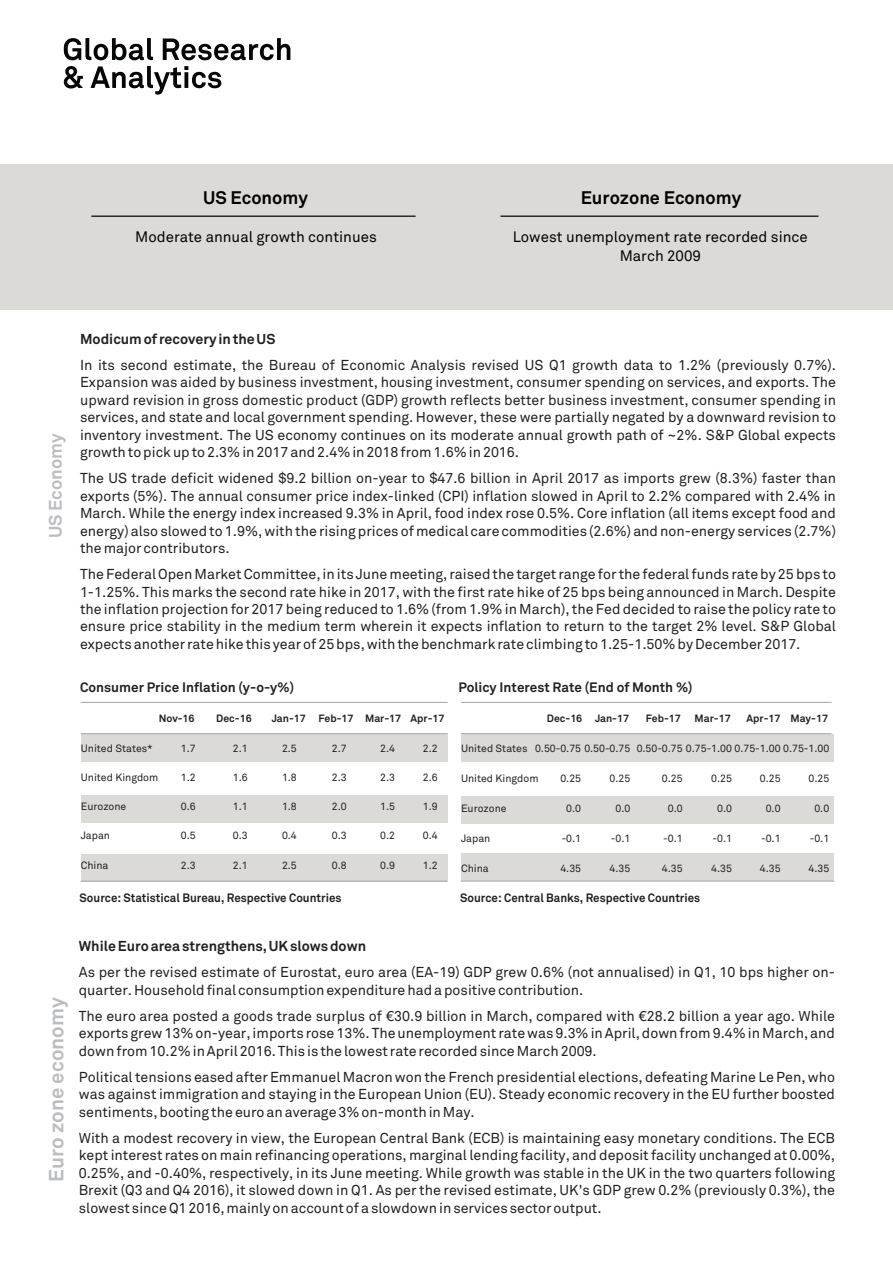
<style>
.page{position:relative;width:893px;height:1263px;background:#fff}
.page>*{position:absolute;margin:0;border:0;box-sizing:border-box;transform-origin:0 0}
.t1{font:700 20.4px "Akkurat Pro";color:#bbbdc0}
.t2{font:700 18px "Akkurat Pro";color:#020203}
.t3{font:700 18px "Akkurat Pro";color:#bbbdc0}
.t4{font:15px/18.3px "Akkurat Pro";color:#020203;text-align:center}
.t5{font:14.25px/17.4px "Akkurat Pro";color:#231f20;text-align:justify}
.t6{font:700 14.25px "Akkurat Pro";color:#231f20}
.t7{font:700 13.5px "Akkurat Pro";color:#231f20}
.t8{font:700 12px "Akkurat Pro";color:#231f20;scale:.96 1}
.t9{font:10.5px "Akkurat Pro";color:#231f20}
.t10{font:700 10.5px "Akkurat Pro";color:#231f20}
</style>
<div class="page">
<div style="left:0;top:164px;width:893px;height:146px;background:#dcdad6"></div>
<svg style="left:91px;top:215px;width:325px;height:2px"></svg>
<svg style="left:500px;top:215px;width:319px;height:2px"></svg>
<svg style="left:64px;top:38px;width:226px;height:22px"></svg>
<svg style="left:64px;top:66px;width:157px;height:29px"></svg>
<div style="left:81px;top:795px;width:367px;height:28px;background:#dcdad6"></div>
<div style="left:81px;top:854px;width:367px;height:27px;background:#dcdad6"></div>
<div style="left:81px;top:734px;width:367px;height:27px;background:#dcdad6"></div>
<div style="left:461px;top:734px;width:373px;height:27px;background:#dcdad6"></div>
<hr style="left:81px;top:733px;width:367px;height:1px;background:#a4a4a5">
<hr style="left:81px;top:702px;width:367px;height:1px;background:#a4a4a5">
<hr style="left:461px;top:733px;width:370px;height:1px;background:#a4a4a5">
<hr style="left:461px;top:702px;width:370px;height:1px;background:#a4a4a5">
<hr style="left:81px;top:881px;width:366px;height:1px;background:#a4a4a5">
<div style="left:461px;top:796px;width:373px;height:28px;background:#dcdad6"></div>
<div style="left:461px;top:854px;width:373px;height:27px;background:#dcdad6"></div>
<hr style="left:461px;top:881px;width:373px;height:1px;background:#a4a4a5">
<p class="t2" style="left:203px;top:191px;width:106px">US Economy</p>
<p class="t4" style="left:135px;top:229px;width:243px">Moderate annual growth continues</p>
<p class="t2" style="left:581px;top:191px;width:162px">Eurozone Economy</p>
<p class="t4" style="left:513px;top:229px;width:297px">Lowest unemployment rate recorded since<br>March 2009</p>
<p class="t3" style="left:49px;top:538px;width:106px;rotate:-90deg">US Economy</p>
<p class="t6" style="left:80px;top:334px;width:197px">Modicum of recovery in the US</p>
<p class="t5" style="left:80px;top:358px;width:757px">In its second estimate, the Bureau of Economic Analysis revised US Q1 growth data to 1.2% (previously 0.7%).<br>Expansion was aided by business investment, housing investment, consumer spending on services, and exports. The upward revision in gross domestic product (GDP) growth reflects better business investment, consumer spending in services, and state and local government spending. However, these were partially negated by a downward revision to inventory investment. The US economy continues on its moderate annual growth path of ~2%. S&amp;P Global expects growth to pick up to 2.3% in 2017 and 2.4% in 2018 from 1.6% in 2016.</p>
<p class="t5" style="left:80px;top:471px;width:757px">The US trade deficit widened $9.2 billion on-year to $47.6 billion in April 2017 as imports grew (8.3%) faster than exports (5%). The annual consumer price index-linked (CPI) inflation slowed in April to 2.2% compared with 2.4% in March. While the energy index increased 9.3% in April, food index rose 0.5%. Core inflation (all items except food and energy) also slowed to 1.9%, with the rising prices of medical care commodities (2.6%) and non-energy services (2.7%) the major contributors.</p>
<p class="t5" style="left:80px;top:567px;width:757px">The Federal Open Market Committee, in its June meeting, raised the target range for the federal funds rate by 25 bps to 1-1.25%. This marks the second rate hike in 2017, with the first rate hike of 25 bps being announced in March. Despite the inflation projection for 2017 being reduced to 1.6% (from 1.9% in March), the Fed decided to raise the policy rate to ensure price stability in the medium term wherein it expects inflation to return to the target 2% level. S&amp;P Global expects another rate hike this year of 25 bps, with the benchmark rate climbing to 1.25-1.50% by December 2017.</p>
<p class="t7" style="left:80px;top:682px;width:215px">Consumer Price Inflation (y-o-y%)</p>
<p class="t7" style="left:458px;top:682px;width:236px">Policy Interest Rate (End of Month %)</p>
<p class="t10" style="left:159px;top:714px;width:37px">Nov-16</p>
<p class="t10" style="left:216px;top:714px;width:37px">Dec-16</p>
<p class="t10" style="left:272px;top:714px;width:174px">Jan-17 Feb-17 Mar-17 Apr-17</p>
<p class="t10" style="left:547px;top:714px;width:84px">Dec-16 Jan-17</p>
<p class="t10" style="left:646px;top:714px;width:37px">Feb-17</p>
<p class="t10" style="left:695px;top:714px;width:38px">Mar-17</p>
<p class="t10" style="left:747px;top:714px;width:83px">Apr-17 May-17</p>
<p class="t9" style="left:461px;top:744px;width:370px">United States 0.50-0.75 0.50-0.75 0.50-0.75 0.75-1.00 0.75-1.00 0.75-1.00</p>
<p class="t9" style="left:461px;top:774px;width:79px">United Kingdom</p>
<p class="t9" style="left:560px;top:774px;width:22px">0.25</p>
<p class="t9" style="left:610px;top:774px;width:22px">0.25</p>
<p class="t9" style="left:662px;top:774px;width:22px">0.25</p>
<p class="t9" style="left:711px;top:774px;width:22px">0.25</p>
<p class="t9" style="left:760px;top:774px;width:22px">0.25</p>
<p class="t9" style="left:808px;top:774px;width:22px">0.25</p>
<p class="t9" style="left:461px;top:805px;width:47px">Eurozone</p>
<p class="t9" style="left:566px;top:805px;width:16px">0.0</p>
<p class="t9" style="left:615px;top:805px;width:16px">0.0</p>
<p class="t9" style="left:668px;top:805px;width:16px">0.0</p>
<p class="t9" style="left:717px;top:805px;width:16px">0.0</p>
<p class="t9" style="left:766px;top:805px;width:16px">0.0</p>
<p class="t9" style="left:814px;top:805px;width:16px">0.0</p>
<p class="t9" style="left:461px;top:835px;width:31px">Japan</p>
<p class="t9" style="left:562px;top:835px;width:21px">-0.1</p>
<p class="t9" style="left:611px;top:835px;width:21px">-0.1</p>
<p class="t9" style="left:663px;top:835px;width:21px">-0.1</p>
<p class="t9" style="left:712px;top:835px;width:21px">-0.1</p>
<p class="t9" style="left:761px;top:835px;width:21px">-0.1</p>
<p class="t9" style="left:810px;top:835px;width:21px">-0.1</p>
<p class="t9" style="left:461px;top:865px;width:29px">China</p>
<p class="t9" style="left:560px;top:865px;width:22px">4.35</p>
<p class="t9" style="left:610px;top:865px;width:22px">4.35</p>
<p class="t9" style="left:662px;top:865px;width:22px">4.35</p>
<p class="t9" style="left:711px;top:865px;width:22px">4.35</p>
<p class="t9" style="left:760px;top:865px;width:22px">4.35</p>
<p class="t9" style="left:808px;top:865px;width:22px">4.35</p>
<p class="t9" style="left:81px;top:744px;width:74px">United States*</p>
<p class="t9" style="left:181px;top:744px;width:16px">1.7</p>
<p class="t9" style="left:233px;top:744px;width:16px">2.1</p>
<p class="t9" style="left:282px;top:744px;width:16px">2.5</p>
<p class="t9" style="left:332px;top:744px;width:16px">2.7</p>
<p class="t9" style="left:380px;top:744px;width:16px">2.4</p>
<p class="t9" style="left:423px;top:744px;width:16px">2.2</p>
<p class="t9" style="left:81px;top:774px;width:79px">United Kingdom</p>
<p class="t9" style="left:181px;top:774px;width:16px">1.2</p>
<p class="t9" style="left:233px;top:774px;width:16px">1.6</p>
<p class="t9" style="left:282px;top:774px;width:16px">1.8</p>
<p class="t9" style="left:332px;top:774px;width:16px">2.3</p>
<p class="t9" style="left:380px;top:774px;width:16px">2.3</p>
<p class="t9" style="left:423px;top:774px;width:16px">2.6</p>
<p class="t9" style="left:81px;top:803px;width:47px">Eurozone</p>
<p class="t9" style="left:181px;top:803px;width:16px">0.6</p>
<p class="t9" style="left:233px;top:803px;width:16px">1.1</p>
<p class="t9" style="left:282px;top:803px;width:16px">1.8</p>
<p class="t9" style="left:332px;top:803px;width:16px">2.0</p>
<p class="t9" style="left:380px;top:803px;width:16px">1.5</p>
<p class="t9" style="left:423px;top:803px;width:16px">1.9</p>
<p class="t9" style="left:81px;top:832px;width:31px">Japan</p>
<p class="t9" style="left:181px;top:832px;width:16px">0.5</p>
<p class="t9" style="left:233px;top:832px;width:16px">0.3</p>
<p class="t9" style="left:282px;top:832px;width:16px">0.4</p>
<p class="t9" style="left:332px;top:832px;width:16px">0.3</p>
<p class="t9" style="left:380px;top:832px;width:16px">0.2</p>
<p class="t9" style="left:423px;top:832px;width:16px">0.4</p>
<p class="t9" style="left:81px;top:861px;width:29px">China</p>
<p class="t9" style="left:181px;top:861px;width:16px">2.3</p>
<p class="t9" style="left:233px;top:861px;width:16px">2.1</p>
<p class="t9" style="left:282px;top:861px;width:16px">2.5</p>
<p class="t9" style="left:332px;top:861px;width:16px">0.8</p>
<p class="t9" style="left:380px;top:861px;width:16px">0.9</p>
<p class="t9" style="left:423px;top:861px;width:16px">1.2</p>
<p class="t8" style="left:80px;top:893px;width:274px">Source: Statistical Bureau, Respective Countries</p>
<p class="t8" style="left:460px;top:893px;width:251px">Source: Central Banks, Respective Countries</p>
<h1 class="t1" style="left:49px;top:1182px;width:186px;rotate:-90deg">Euro zone economy</h1>
<p class="t6" style="left:79px;top:941px;width:289px">While Euro area strengthens, UK slows down</p>
<p class="t5" style="left:79px;top:965px;width:758px">As per the revised estimate of Eurostat, euro area (EA-19) GDP grew 0.6% (not annualised) in Q1, 10 bps higher on&shy;quarter. Household final consumption expenditure had a positive contribution.</p>
<p class="t5" style="left:79px;top:1008px;width:758px">The euro area posted a goods trade surplus of €30.9 billion in March, compared with €28.2 billion a year ago. While exports grew 13% on-year, imports rose 13%. The unemployment rate was 9.3% in April, down from 9.4% in March, and down from 10.2% in April 2016. This is the lowest rate recorded since March 2009.</p>
<p class="t5" style="left:79px;top:1069px;width:758px">Political tensions eased after Emmanuel Macron won the French presidential elections, defeating Marine Le Pen, who was against immigration and staying in the European Union (EU). Steady economic recovery in the EU further boosted sentiments, booting the euro an average 3% on-month in May.</p>
<p class="t5" style="left:79px;top:1130px;width:758px">With a modest recovery in view, the European Central Bank (ECB) is maintaining easy monetary conditions. The ECB kept interest rates on main refinancing operations, marginal lending facility, and deposit facility unchanged at 0.00%, 0.25%, and -0.40%, respectively, in its June meeting. While growth was stable in the UK in the two quarters following Brexit (Q3 and Q4 2016), it slowed down in Q1. As per the revised estimate, UK's GDP grew 0.2% (previously 0.3%), the slowest since Q1 2016, mainly on account of a slowdown in services sector output.</p>
</div>
